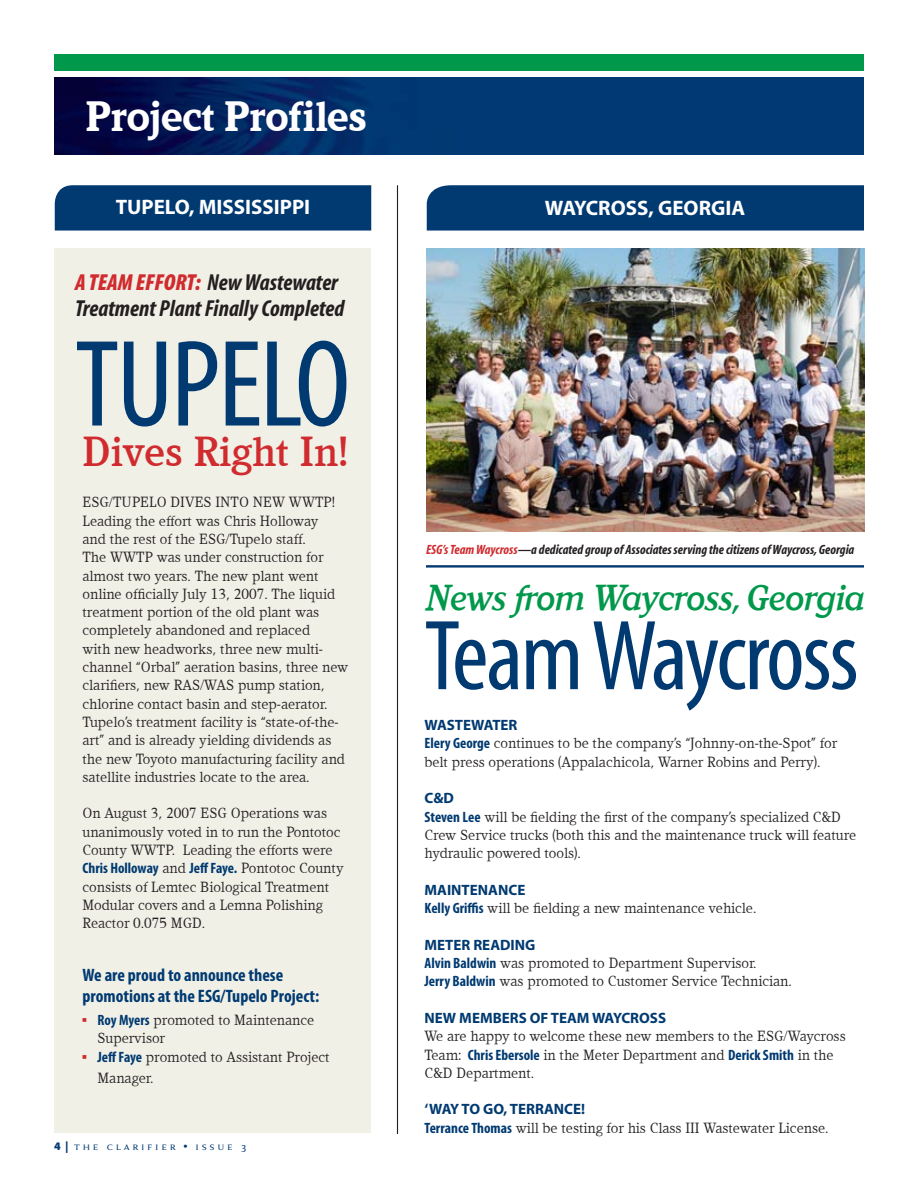
<style>
.page{position:relative;width:918px;height:1188px;background:#fff}
.page>*{position:absolute;margin:0;border:0;box-sizing:border-box;transform-origin:0 0}
.t1{font:condensed 124.5px "Myriad";letter-spacing:-.02em;color:#003a71}
.t2{font:condensed 100.5px "Myriad";letter-spacing:-.025em;color:#003a71}
.t3{font:700 43.2px "Kandal";letter-spacing:-.02em;color:#fff}
.t4{font:500 42.75px "Kandal";color:#d02b2e}
.t5{font:italic 500 36.75px "Kandal";letter-spacing:-.02em;color:#00984b}
.t6{font:italic 700 condensed 23.25px/25.5px "Myriad";color:#231f20}
.t7{font:700 21px "Myriad Pro";color:#fff}
.t8{font:700 condensed 18px/21px "Myriad Pro";color:#003a71}
.t9{font:15px/18.3px "Kandal";color:#231f20}
.t10{font:700 15px "Myriad Pro";color:#003a71}
.t11{font:700 condensed 15px "Myriad Pro";color:#003a71}
.t12{font:italic 700 condensed 13.5px "Myriad";color:#231f20}
.t13{font:11.55px "Anziano Small Caps";letter-spacing:.18em;color:#003a71}
.s1{font-family:"Myriad Pro";font-weight:900;color:#d02b2e}
.s2{font-family:"Kandal";font-weight:400;font-stretch:normal;color:#231f20}
.s3{font-family:"Universal Newswith Comm Pi";color:#d02b2e}
.s4{font-family:"Myriad Pro";font-weight:700;font-stretch:condensed;color:#003a71}
.s5{font-family:"Myriad Pro";font-weight:900}
.s6{color:#d02b2e}
</style>
<div class="page">
<div style="left:54px;top:54px;width:810px;height:16px;background:#00984b"></div>
<img style="left:54px;top:77px;width:810px;height:78px">
<img style="left:426px;top:249px;width:439px;height:283px">
<hr style="left:397px;top:185px;width:1px;height:949px;background:#231f20">
<hr style="left:426px;top:565px;width:438px;height:3px;background:#003a71">
<div style="left:55px;top:185px;width:316px;height:46px;background:#003a71"></div>
<div style="left:427px;top:185px;width:437px;height:46px;background:#003a71"></div>
<div style="left:55px;top:249px;width:316px;height:884px;background:#f1f0e7"></div>
<h3 class="t3" style="left:86px;top:93px;width:283px">Project Profiles</h3>
<h3 class="t7" style="left:116px;top:195px;width:196px">TUPELO, MISSISSIPPI</h3>
<h3 class="t7" style="left:545px;top:196px;width:202px">WAYCROSS, GEORGIA</h3>
<h3 class="t6" style="left:75px;top:271px;width:271px"><span class="s1">A TEAM EFFORT:</span> New Wastewater<br>Treatment Plant Finally Completed</h3>
<h1 class="t1" style="left:75px;top:323px;width:277px">TUPELO</h1>
<h3 class="t4" style="left:82px;top:428px;width:267px">Dives Right In!</h3>
<p class="t9" style="left:82px;top:493px;width:267px">ESG/TUPELO DIVES INTO NEW WWTP!<br>Leading the effort was Chris Holloway<br>and the rest of the ESG/Tupelo staff.<br>The WWTP was under construction for almost two years. The new plant went online officially July 13, 2007. The liquid treatment portion of the old plant was completely abandoned and replaced<br>with new headworks, three new multi&shy;channel “Orbal” aeration basins, three new clarifiers, new RAS/WAS pump station, chlorine contact basin and step-aerator.<br>Tupelo’s treatment facility is “state-of-the&shy;art” and is already yielding dividends as the new Toyoto manufacturing facility and satellite industries locate to the area.</p>
<p class="t9" style="left:82px;top:804px;width:260px">On August 3, 2007 ESG Operations was unanimously voted in to run the Pontotoc<br>County WWTP. Leading the efforts were</p>
<p class="t11" style="left:82px;top:859px;width:263px">Chris Holloway <span class="s2">and</span> Jeff Faye. <span class="s2">Pontotoc County</span></p>
<p class="t9" style="left:82px;top:878px;width:248px">consists of Lemtec Biological Treatment<br>Modular covers and a Lemna Polishing<br>Reactor 0.075 MGD.</p>
<p class="t8" style="left:82px;top:964px;width:238px">We are proud to announce these promotions at the ESG/Tupelo Project:</p>
<p class="t9" style="left:82px;top:1011px;width:233px"><span class="s3">b</span> <span class="s4">Roy Myers</span> promoted to Maintenance</p>
<p class="t9" style="left:98px;top:1029px;width:69px">Supervisor</p>
<p class="t9" style="left:82px;top:1048px;width:249px"><span class="s3">b</span> <span class="s4">Jeff Faye</span> promoted to Assistant Project</p>
<p class="t9" style="left:98px;top:1069px;width:58px">Manager.</p>
<p class="t13" style="left:54px;top:1141px;width:194px"><span class="s5">4 |</span> the clarifier • issue 3</p>
<p class="t12" style="left:426px;top:542px;width:430px"><span class="s6">ESG’s Team Waycross</span>—a dedicated group of Associates serving the citizens of Waycross, Georgia</p>
<h3 class="t5" style="left:426px;top:577px;width:441px">News from Waycross, Georgia</h3>
<h2 class="t2" style="left:424px;top:606px;width:436px">Team Waycross</h2>
<p class="t10" style="left:424px;top:717px;width:95px">WASTEWATER</p>
<p class="t9" style="left:424px;top:734px;width:414px"><span class="s4">Elery George</span> continues to be the company’s “Johnny-on-the-Spot” for belt press operations (Appalachicola, Warner Robins and Perry).</p>
<p class="t10" style="left:424px;top:790px;width:31px">C&amp;D</p>
<p class="t9" style="left:424px;top:808px;width:433px"><span class="s4">Steven Lee</span> will be fielding the first of the company’s specialized C&amp;D<br>Crew Service trucks (both this and the maintenance truck will feature hydraulic powered tools).</p>
<p class="t10" style="left:424px;top:881px;width:102px">MAINTENANCE</p>
<p class="t9" style="left:424px;top:899px;width:333px"><span class="s4">Kelly Griffis</span> will be fielding a new maintenance vehicle.</p>
<p class="t10" style="left:424px;top:936px;width:112px">METER READING</p>
<p class="t9" style="left:424px;top:954px;width:369px"><span class="s4">Alvin Baldwin</span> was promoted to Department Supervisor.<br><span class="s4">Jerry Baldwin</span> was promoted to Customer Service Technician.</p>
<p class="t10" style="left:424px;top:1010px;width:243px">NEW MEMBERS OF TEAM WAYCROSS</p>
<p class="t9" style="left:424px;top:1027px;width:423px">We are happy to welcome these new members to the ESG/Waycross<br>Team: <span class="s4">Chris Ebersole</span> in the Meter Department and <span class="s4">Derick Smith</span> in the<br>C&amp;D Department.</p>
<p class="t10" style="left:424px;top:1101px;width:162px">‘WAY TO GO, TERRANCE!</p>
<p class="t9" style="left:424px;top:1119px;width:406px"><span class="s4">Terrance Thomas</span> will be testing for his Class III Wastewater License.</p>
</div>
